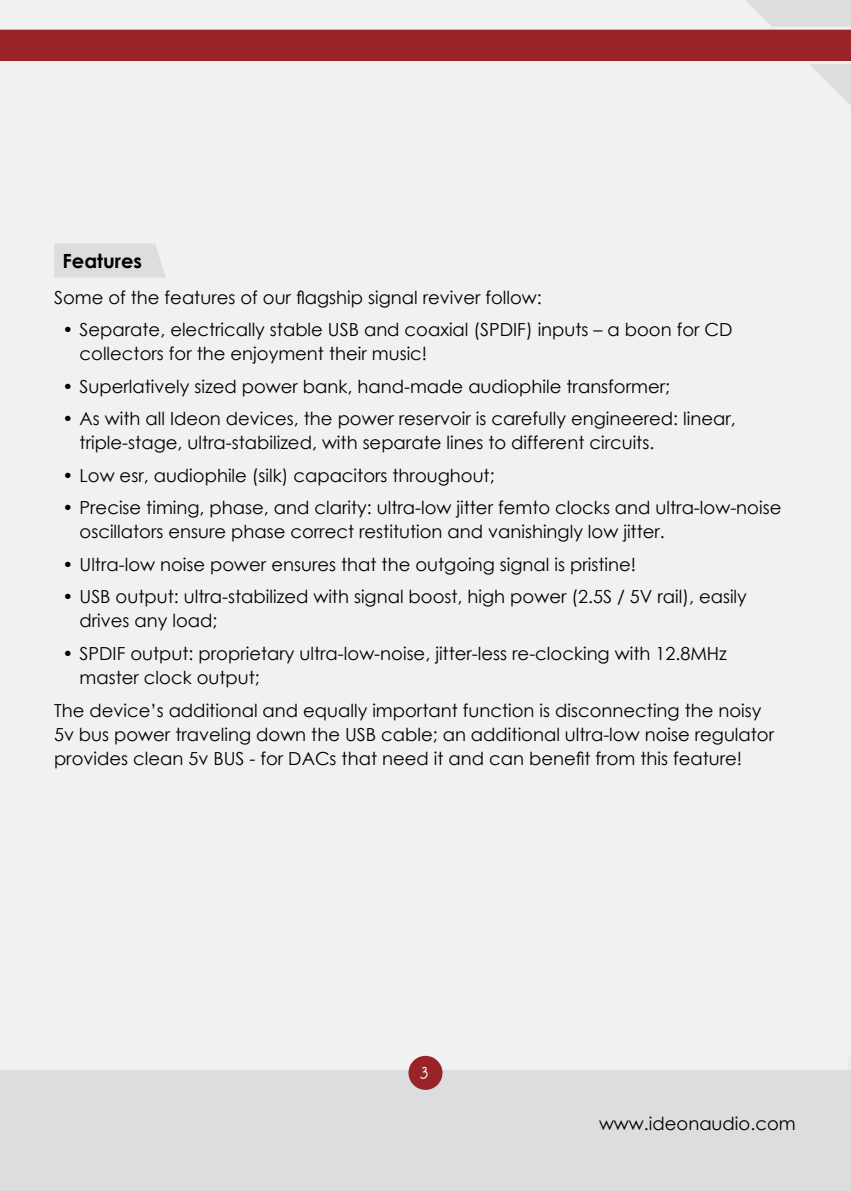
<style>
.page{position:relative;width:851px;height:1191px;background:#fff}
.page>*{position:absolute;margin:0;border:0;box-sizing:border-box;transform-origin:0 0}
.t1{font:700 19.5px "Century Gothic";color:#000}
.t2{font:18px/24px "Century Gothic";color:#000}
.t3{font:18px "Gunny Manual";color:#fff}
</style>
<div class="page">
<div style="left:0;top:0;width:850px;height:1191px;background:#f1f1f2"></div>
<div style="left:0;top:1069px;width:850px;height:122px;background:#dcddde"></div>
<svg style="left:0;top:0;width:850px;height:104px"></svg>
<div style="left:408px;top:1055px;width:34px;height:34px;background:#9a2327;border-radius:50%"></div>
<svg style="left:54px;top:243px;width:112px;height:34px;background:#dddedf"></svg>
<p class="t1" style="left:63px;top:246px;width:81px">Features</p>
<p class="t2" style="left:54px;top:285px;width:489px">Some of the features of our flagship signal reviver follow:</p>
<p class="t2" style="left:80px;top:317px;width:654px;text-indent:-17px">• Separate, electrically stable USB and coaxial (SPDIF) inputs – a boon for CD collectors for the enjoyment their music!</p>
<p class="t2" style="left:62px;top:374px;width:609px">• Superlatively sized power bank, hand-made audiophile transformer;</p>
<p class="t2" style="left:80px;top:406px;width:657px;text-indent:-17px">• As with all Ideon devices, the power reservoir is carefully engineered: linear, triple-stage, ultra-stabilized, with separate lines to different circuits.</p>
<p class="t2" style="left:62px;top:463px;width:433px">• Low esr, audiophile (silk) capacitors throughout;</p>
<p class="t2" style="left:80px;top:495px;width:703px;text-indent:-17px">• Precise timing, phase, and clarity: ultra-low jitter femto clocks and ultra-low-noise oscillators ensure phase correct restitution and vanishingly low jitter.</p>
<p class="t2" style="left:62px;top:552px;width:575px">• Ultra-low noise power ensures that the outgoing signal is pristine!</p>
<p class="t2" style="left:80px;top:584px;width:668px;text-indent:-17px">• USB output: ultra-stabilized with signal boost, high power (2.5S / 5V rail), easily drives any load;</p>
<p class="t2" style="left:80px;top:641px;width:648px;text-indent:-17px">• SPDIF output: proprietary ultra-low-noise, jitter-less re-clocking with 12.8MHz master clock output;</p>
<p class="t2" style="left:54px;top:697px;width:721px">The device’s additional and equally important function is disconnecting the noisy<br>5v bus power traveling down the USB cable; an additional ultra-low noise regulator provides clean 5v BUS - for DACs that need it and can benefit from this feature!</p>
<p class="t3" style="left:420px;top:1061px;width:10px">3</p>
<p class="t2" style="left:599px;top:1111px;width:198px">www.ideonaudio.com</p>
</div>
